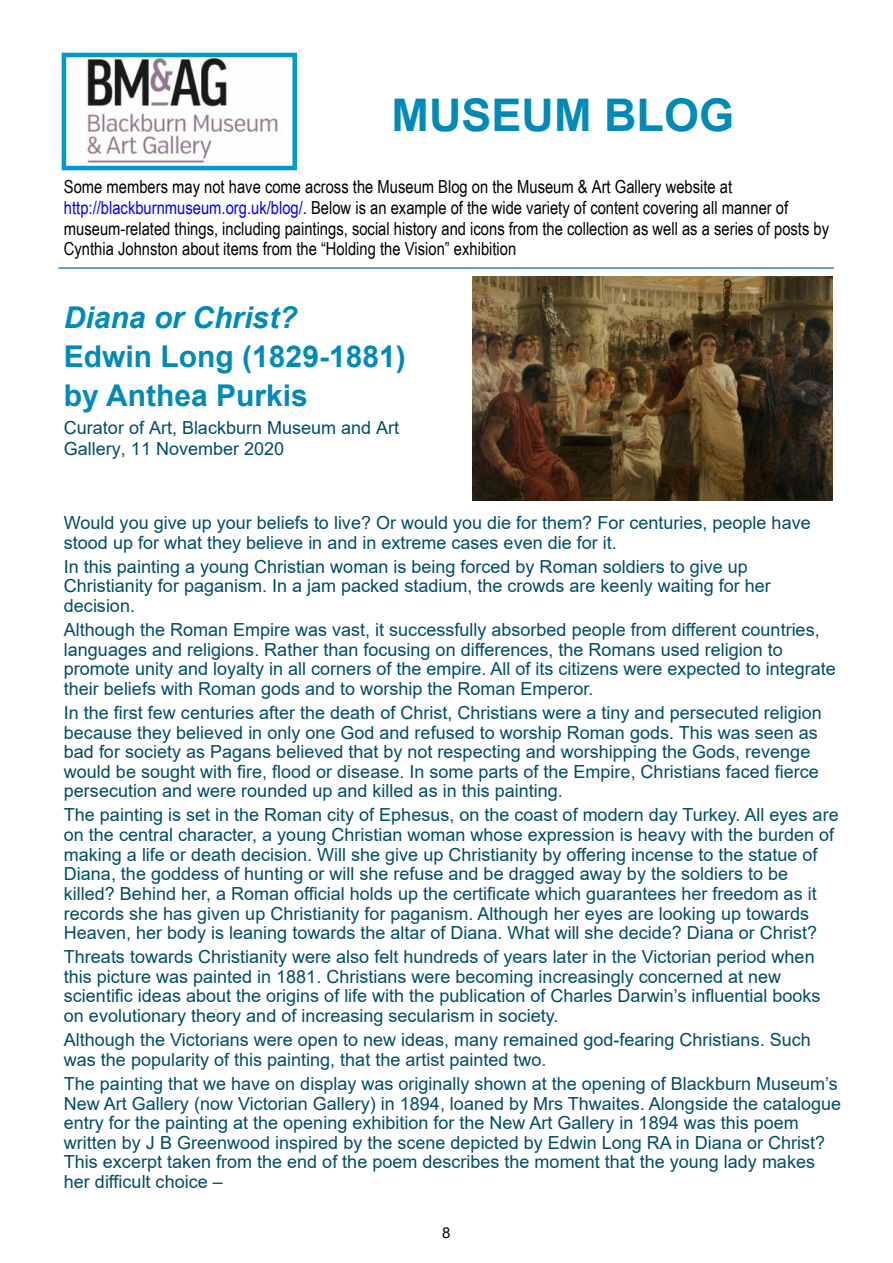
<style>
.page{position:relative;width:893px;height:1263px;background:#fff}
.page>*{position:absolute;margin:0;border:0;box-sizing:border-box;transform-origin:0 0}
.t1{font:700 45px "Arial";color:#008ab8}
.t2{font:700 30px/38.8px "Arial";color:#008ab8}
.t3{font:italic 700 30px "Arial";color:#008ab8}
.t4{font:18px/19.6px "Arial";color:#004d66}
.t5{font:18px/20.7px "Arial Narrow";color:#000}
.t6{font:15px "Arial";color:#000}
.s1{color:#00f}
</style>
<div class="page">
<img style="left:86px;top:58px;width:192px;height:106px">
<div style="left:62px;top:53px;width:235px;height:117px;border:4px solid #09c"></div>
<img style="left:473px;top:276px;width:359px;height:224px">
<hr style="left:58px;top:267px;width:776px;height:2px;background:#3384ad">
<h1 class="t1" style="left:392px;top:98px;width:344px">MUSEUM BLOG</h1>
<p class="t5" style="left:64px;top:178px;width:767px">Some members may not have come across the Museum Blog on the Museum &amp; Art Gallery website at <span class="s1">http://blackburnmuseum.org.uk/blog/</span>. Below is an example of the wide variety of content covering all manner of museum-related things, including paintings, social history and icons from the collection as well as a series of posts by Cynthia Johnston about items from the “Holding the Vision” exhibition</p>
<h2 class="t3" style="left:64px;top:306px;width:235px">Diana or Christ?</h2>
<h2 class="t2" style="left:64px;top:340px;width:344px">Edwin Long (1829-1881) by Anthea Purkis</h2>
<p class="t4" style="left:64px;top:419px;width:337px;line-height:20.7px">Curator of Art, Blackburn Museum and Art<br>Gallery, 11 November 2020</p>
<p class="t4" style="left:64px;top:514px;width:748px">Would you give up your beliefs to live? Or would you die for them? For centuries, people have stood up for what they believe in and in extreme cases even die for it.</p>
<p class="t4" style="left:64px;top:558px;width:708px">In this painting a young Christian woman is being forced by Roman soldiers to give up<br>Christianity for paganism. In a jam packed stadium, the crowds are keenly waiting for her decision.</p>
<p class="t4" style="left:64px;top:621px;width:773px">Although the Roman Empire was vast, it successfully absorbed people from different countries, languages and religions. Rather than focusing on differences, the Romans used religion to promote unity and loyalty in all corners of the empire. All of its citizens were expected to integrate their beliefs with Roman gods and to worship the Roman Emperor.</p>
<p class="t4" style="left:64px;top:704px;width:759px">In the first few centuries after the death of Christ, Christians were a tiny and persecuted religion because they believed in only one God and refused to worship Roman gods. This was seen as bad for society as Pagans believed that by not respecting and worshipping the Gods, revenge would be sought with fire, flood or disease. In some parts of the Empire, Christians faced fierce persecution and were rounded up and killed as in this painting.</p>
<p class="t4" style="left:64px;top:807px;width:776px">The painting is set in the Roman city of Ephesus, on the coast of modern day Turkey. All eyes are on the central character, a young Christian woman whose expression is heavy with the burden of making a life or death decision. Will she give up Christianity by offering incense to the statue of Diana, the goddess of hunting or will she refuse and be dragged away by the soldiers to be killed? Behind her, a Roman official holds up the certificate which guarantees her freedom as it records she has given up Christianity for paganism. Although her eyes are looking up towards Heaven, her body is leaning towards the altar of Diana. What will she decide? Diana or Christ?</p>
<p class="t4" style="left:64px;top:949px;width:758px">Threats towards Christianity were also felt hundreds of years later in the Victorian period when this picture was painted in 1881. Christians were becoming increasingly concerned at new scientific ideas about the origins of life with the publication of Charles Darwin’s influential books on evolutionary theory and of increasing secularism in society.</p>
<p class="t4" style="left:64px;top:1032px;width:748px">Although the Victorians were open to new ideas, many remained god-fearing Christians. Such was the popularity of this painting, that the artist painted two.</p>
<p class="t4" style="left:64px;top:1075px;width:779px">The painting that we have on display was originally shown at the opening of Blackburn Museum’s New Art Gallery (now Victorian Gallery) in 1894, loaned by Mrs Thwaites. Alongside the catalogue entry for the painting at the opening exhibition for the New Art Gallery in 1894 was this poem written by J B Greenwood inspired by the scene depicted by Edwin Long RA in Diana or Christ?<br>This excerpt taken from the end of the poem describes the moment that the young lady makes her difficult choice –</p>
<p class="t6" style="left:442px;top:1227px;width:10px">8</p>
</div>
